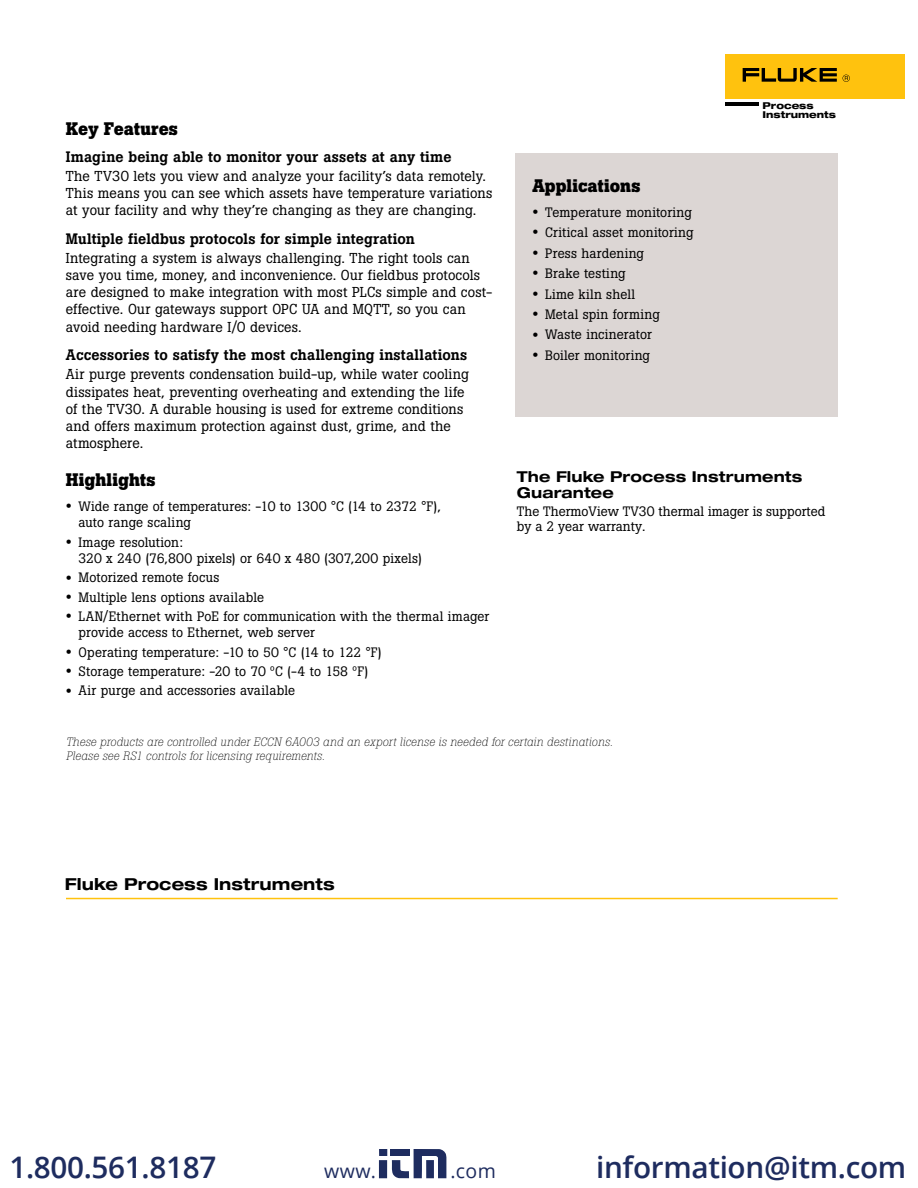
<style>
.page{position:relative;width:918px;height:1188px;background:#fff}
.page>*{position:absolute;margin:0;border:0;box-sizing:border-box;transform-origin:0 0}
.t1{font:600 29.7px "Open Sans";letter-spacing:-.01em;color:#1e2c5f}
.t2{font:19.5px "Open Sans";letter-spacing:.02em;color:#1e2c5f}
.t3{font:700 18px "Boton Pro";letter-spacing:.005em;color:#000}
.t4{font:700 expanded 16.5px "Helvetica Neue LT Std";letter-spacing:.005em;color:#000}
.t5{font:500 15px "Boton Pro";letter-spacing:.01em;color:#000}
.t6{font:700 expanded 15px/16.5px "Helvetica Neue LT Std";letter-spacing:.01em;color:#000}
.t7{font:14.25px/17.1px "Boton Pro";letter-spacing:.01em;color:#000}
.t8{font:13.5px/16.2px "Boton Pro";letter-spacing:.005em;color:#000}
.t9{font:13.5px "Boton Pro";letter-spacing:.025em;color:#000}
.t10{font:italic 300 12px/14.4px "Boton Pro";letter-spacing:.01em;color:#000}
.t11{font:800 expanded 9.45px/8.7px "Helvetica Neue LT Std";letter-spacing:-.005em;color:#000}
.s1{font-family:"Helvetica Neue LT Pro";font-size:12px}
</style>
<div class="page">
<hr style="left:66px;top:898px;width:772px;height:1px;background:#ffc20e">
<hr style="left:726px;top:102px;width:33px;height:4px;background:#000">
<div style="left:725px;top:54px;width:180px;height:45px;background:#ffc20e"></div>
<svg style="left:743px;top:68px;width:94px;height:14px"></svg>
<svg style="left:843px;top:75px;width:7px;height:7px"></svg>
<div style="left:515px;top:153px;width:322px;height:264px;background:#dcd6d4"></div>
<div style="left:379px;top:1149px;width:8px;height:7px;background:#1e2c5f"></div>
<div style="left:379px;top:1160px;width:8px;height:18px;background:#1e2c5f"></div>
<svg style="left:391px;top:1149px;width:55px;height:29px"></svg>
<p class="t11" style="left:763px;top:101px;width:75px">Process<br>Instruments</p>
<p class="t3" style="left:66px;top:117px;width:114px">Key Features</p>
<p class="t5" style="left:66px;top:147px;width:387px">Imagine being able to monitor your assets at any time</p>
<p class="t7" style="left:66px;top:168px;width:428px">The TV30 lets you view and analyze your facility’s data remotely.<br>This means you can see which assets have temperature variations at your facility and why they’re changing as they are changing.</p>
<p class="t5" style="left:66px;top:229px;width:351px">Multiple fieldbus protocols for simple integration</p>
<p class="t7" style="left:66px;top:250px;width:428px">Integrating a system is always challenging. The right tools can save you time, money, and inconvenience. Our fieldbus protocols are designed to make integration with most PLCs simple and cost&shy;effective. Our gateways support OPC UA and MQTT, so you can avoid needing hardware I/O devices.</p>
<p class="t5" style="left:66px;top:345px;width:403px">Accessories to satisfy the most challenging installations</p>
<p class="t7" style="left:66px;top:366px;width:405px">Air purge prevents condensation build-up, while water cooling dissipates heat, preventing overheating and extending the life of the TV30. A durable housing is used for extreme conditions and offers maximum protection against dust, grime, and the atmosphere.</p>
<p class="t3" style="left:66px;top:468px;width:91px">Highlights</p>
<p class="t8" style="left:79px;top:498px;width:364px;text-indent:-13px"><span class="s1">•</span> Wide range of temperatures: -10 to 1300 °C (14 to 2372 °F), auto range scaling</p>
<p class="t8" style="left:79px;top:534px;width:345px;text-indent:-13px"><span class="s1">•</span> Image resolution:<br>320 x 240 (76,800 pixels) or 640 x 480 (307,200 pixels)</p>
<p class="t8" style="left:66px;top:570px;width:155px"><span class="s1">•</span> Motorized remote focus</p>
<p class="t8" style="left:66px;top:589px;width:200px"><span class="s1">•</span> Multiple lens options available</p>
<p class="t8" style="left:79px;top:608px;width:412px;text-indent:-13px"><span class="s1">•</span> LAN/Ethernet with PoE for communication with the thermal imager provide access to Ethernet, web server</p>
<p class="t8" style="left:66px;top:644px;width:318px"><span class="s1">•</span> Operating temperature: -10 to 50 °C (14 to 122 °F)</p>
<p class="t8" style="left:66px;top:663px;width:304px"><span class="s1">•</span> Storage temperature: -20 to 70 ºC (-4 to 158 ºF)</p>
<p class="t8" style="left:66px;top:683px;width:231px"><span class="s1">•</span> Air purge and accessories available</p>
<p class="t10" style="left:66px;top:734px;width:548px">These products are controlled under ECCN 6A003 and an export license is needed for certain destinations.<br>Please see RS1 controls for licensing requirements.</p>
<p class="t3" style="left:532px;top:174px;width:110px">Applications</p>
<p class="t8" style="left:532px;top:204px;width:161px"><span class="s1">•</span> Temperature monitoring</p>
<p class="t8" style="left:532px;top:224px;width:163px"><span class="s1">•</span> Critical asset monitoring</p>
<p class="t8" style="left:532px;top:245px;width:113px"><span class="s1">•</span> Press hardening</p>
<p class="t8" style="left:532px;top:265px;width:95px"><span class="s1">•</span> Brake testing</p>
<p class="t9" style="left:532px;top:285px;width:104px"><span class="s1">•</span> Lime kiln shell</p>
<p class="t8" style="left:532px;top:306px;width:129px"><span class="s1">•</span> Metal spin forming</p>
<p class="t8" style="left:532px;top:327px;width:121px"><span class="s1">•</span> Waste incinerator</p>
<p class="t8" style="left:532px;top:347px;width:119px"><span class="s1">•</span> Boiler monitoring</p>
<p class="t6" style="left:517px;top:468px;width:287px">The Fluke Process Instruments<br>Guarantee</p>
<p class="t8" style="left:517px;top:504px;width:310px;line-height:15px">The ThermoView TV30 thermal imager is supported by a 2 year warranty.</p>
<p class="t4" style="left:65px;top:874px;width:271px">Fluke Process Instruments</p>
<h1 class="t1" style="left:9px;top:1147px;width:208px">1.800.561.8187</h1>
<h2 class="t2" style="left:324px;top:1158px;width:53px">www.</h2>
<h2 class="t2" style="left:450px;top:1158px;width:47px">.com</h2>
<h1 class="t1" style="left:596px;top:1147px;width:312px">information@itm.com</h1>
</div>
